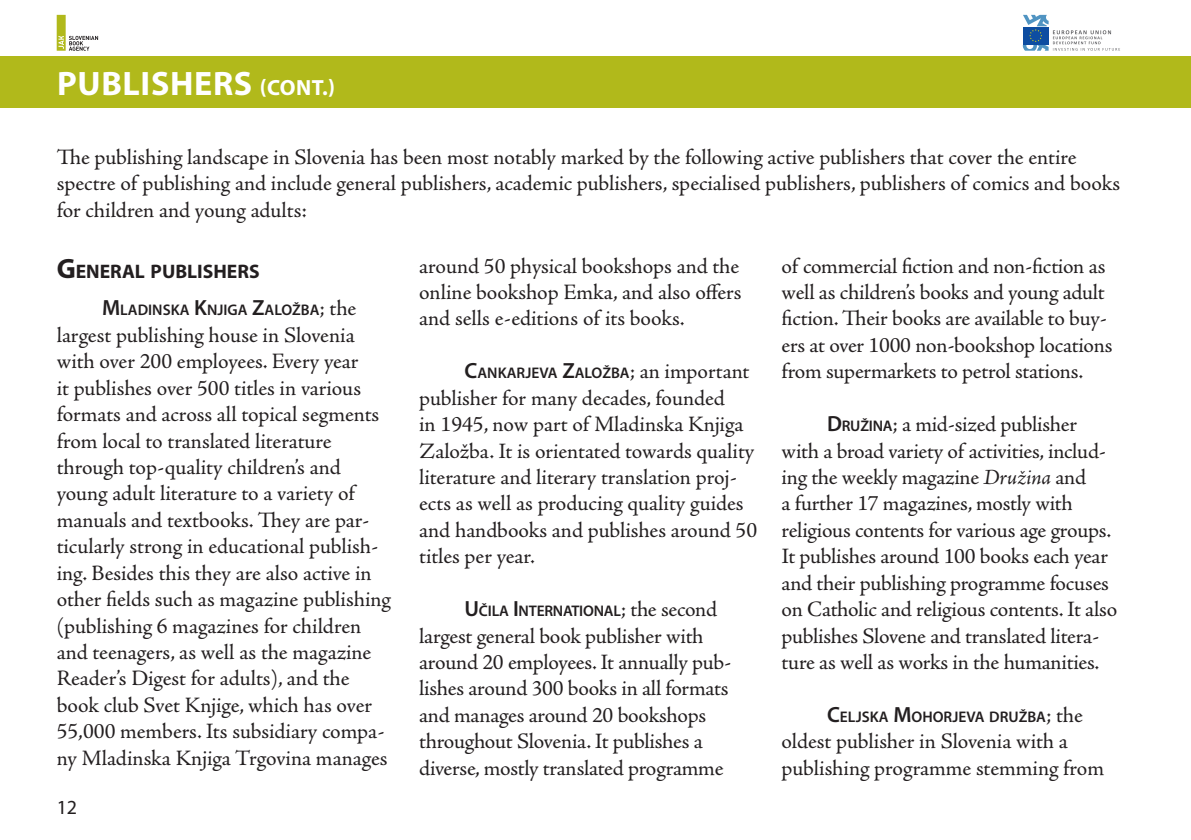
<style>
.page{position:relative;width:1191px;height:840px;background:#fff}
.page>*{position:absolute;margin:0;border:0;box-sizing:border-box;transform-origin:0 0}
.t1{font:700 34px "Myriad Pro";letter-spacing:.02em;color:#fff}
.t2{font:22px/26.4px "Adobe Jenson Pro";letter-spacing:-.005em;color:#231f20}
.t3{font:20px "Myriad Pro";color:#231f20}
.t4{font:700 19.6px "Myriad Pro";color:#231f20}
.t5{font:600 15.4px "Myriad Pro";color:#231f20}
.s1{font-size:22px}
.s2{font-size:28px}
.s3{font-family:"Adobe Jenson Pro";font-weight:400;font-size:22px}
.s4{font-family:"Myriad Pro";font-weight:600}
.s5{font-family:"Myriad Pro";font-weight:600;font-size:15.4px}
.s6{font-style:italic}
</style>
<div class="page">
<div style="left:57px;top:15px;width:9px;height:36px;background:#b1b91b"></div>
<svg style="left:58px;top:36px;width:40px;height:15px"></svg>
<svg style="left:1022px;top:15px;width:98px;height:36px"></svg>
<div style="left:0;top:57px;width:1191px;height:51px;background:#b1b91b"></div>
<h1 class="t1" style="left:57px;top:61px;width:279px">PUBLISHERS <span class="s1">(CONT.)</span></h1>
<p class="t2" style="left:57px;top:144px;width:1064px">The publishing landscape in Slovenia has been most notably marked by the following active publishers that cover the entire spectre of publishing and include general publishers, academic publishers, specialised publishers, publishers of comics and books for children and young adults:</p>
<p class="t4" style="left:57px;top:258px;width:204px"><span class="s2">G</span>ENERAL PUBLISHERS</p>
<p class="t5" style="left:102px;top:300px;width:256px"><span class="s1">M</span>LADINSKA <span class="s1">K</span>NJIGA <span class="s1">Z</span>ALOŽBA<span class="s3">; the</span></p>
<p class="t2" style="left:57px;top:322px;width:336px">largest publishing house in Slovenia with over 200 employees. Every year<br>it publishes over 500 titles in various formats and across all topical segments from local to translated literature through top-quality children’s and young adult literature to a variety of manuals and textbooks. They are par&shy;ticularly strong in educational publish&shy;ing. Besides this they are also active in other fields such as magazine publishing (publishing 6 magazines for children and teenagers, as well as the magazine Reader’s Digest for adults), and the book club Svet Knjige, which has over 55,000 members. Its subsidiary compa&shy;ny Mladinska Knjiga Trgovina manages</p>
<p class="t3" style="left:57px;top:794px;width:22px">12</p>
<p class="t2" style="left:419px;top:253px;width:324px;text-align:justify">around 50 physical bookshops and the online bookshop Emka, and also offers and sells e-editions of its books.</p>
<p class="t5" style="left:464px;top:363px;width:286px"><span class="s1">C</span>ANKARJEVA <span class="s1">Z</span>ALOŽBA<span class="s3">; an important</span></p>
<p class="t2" style="left:419px;top:385px;width:339px">publisher for many decades, founded<br>in 1945, now part of Mladinska Knjiga Založba. It is orientated towards quality literature and literary translation proj&shy;ects as well as producing quality guides and handbooks and publishes around 50 titles per year.</p>
<p class="t5" style="left:464px;top:600px;width:254px"><span class="s1">U</span>ČILA <span class="s1">I</span> NTERNATIONAL<span class="s3">; the second</span></p>
<p class="t2" style="left:419px;top:622px;width:314px">largest general book publisher with around 20 employees. It annually pub&shy;lishes around 300 books in all formats and manages around 20 bookshops throughout Slovenia. It publishes a diverse, mostly translated programme</p>
<p class="t2" style="left:781px;top:253px;width:332px">of commercial fiction and non-fiction as well as children’s books and young adult fiction. Their books are available to buy&shy;ers at over 1000 non-bookshop locations from supermarkets to petrol stations.</p>
<p class="t2" style="left:781px;top:411px;width:337px;text-indent:45px"><span class="s4">D</span><span class="s5">RUŽINA</span>; a mid-sized publisher with a broad variety of activities, includ&shy;ing the weekly magazine <span class="s6">Družina</span> and<br>a further 17 magazines, mostly with religious contents for various age groups.<br>It publishes around 100 books each year and their publishing programme focuses on Catholic and religious contents. It also publishes Slovene and translated litera&shy;ture as well as works in the humanities.</p>
<p class="t5" style="left:827px;top:706px;width:257px"><span class="s1">C</span>ELJSKA <span class="s1">M</span>OHORJEVA DRUŽBA<span class="s3">; the</span></p>
<p class="t2" style="left:781px;top:728px;width:324px">oldest publisher in Slovenia with a publishing programme stemming from</p>
</div>
